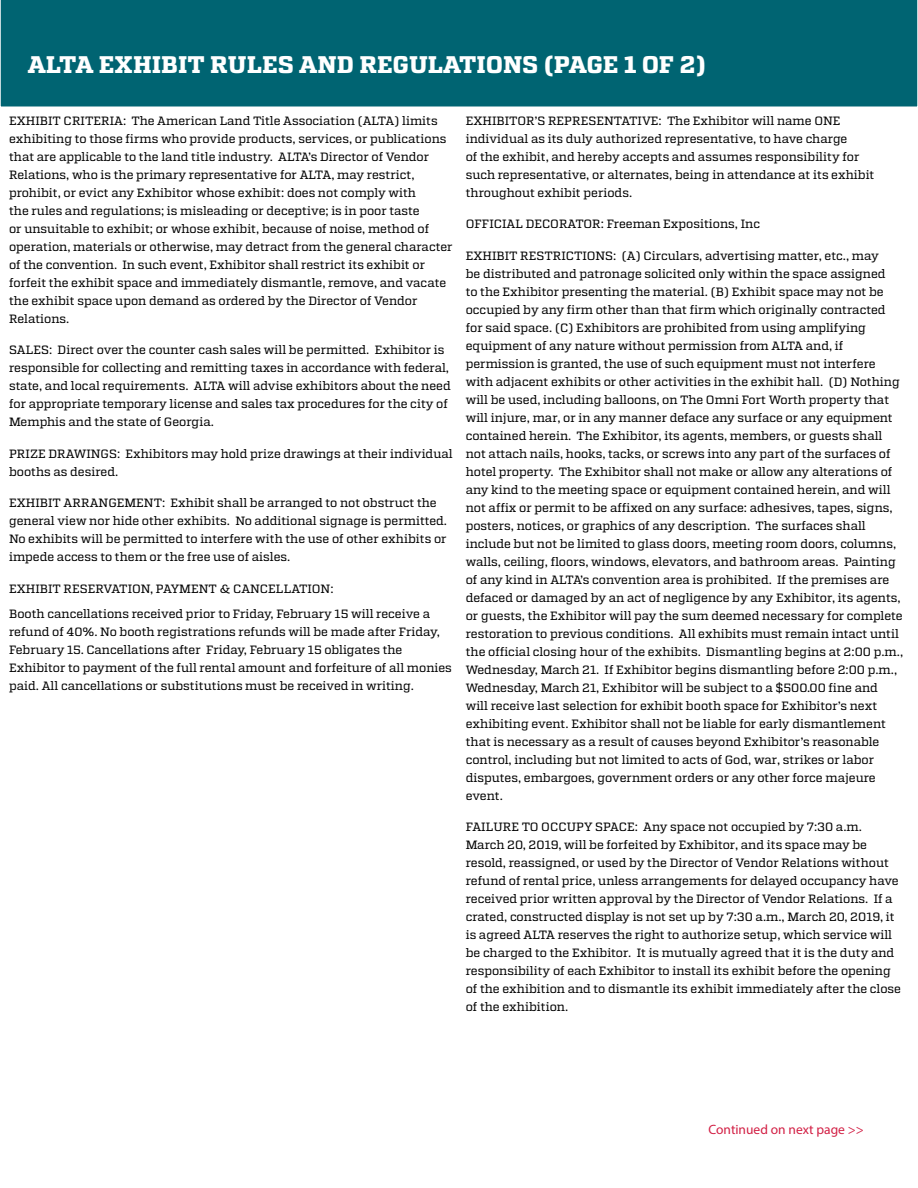
<style>
.page{position:relative;width:918px;height:1188px;background:#fff}
.page>*{position:absolute;margin:0;border:0;box-sizing:border-box;transform-origin:0 0}
.t1{font:700 24px "Atletico";color:#fff}
.t2{font:13.5px "Myriad Pro";color:#d21f44}
.t3{font:12px/18px "Atletico";color:#000}
</style>
<div class="page">
<div style="left:0;top:0;width:918px;height:107px;background:#006472"></div>
<h1 class="t1" style="left:28px;top:50px;width:680px">ALTA EXHIBIT RULES AND REGULATIONS (PAGE 1 OF 2)</h1>
<p class="t3" style="left:9px;top:112px;width:445px">EXHIBIT CRITERIA: The American Land Title Association (ALTA) limits exhibiting to those firms who provide products, services, or publications that are applicable to the land title industry. ALTA’s Director of Vendor Relations, who is the primary representative for ALTA, may restrict, prohibit, or evict any Exhibitor whose exhibit: does not comply with<br>the rules and regulations; is misleading or deceptive; is in poor taste<br>or unsuitable to exhibit; or whose exhibit, because of noise, method of operation, materials or otherwise, may detract from the general character of the convention. In such event, Exhibitor shall restrict its exhibit or forfeit the exhibit space and immediately dismantle, remove, and vacate the exhibit space upon demand as ordered by the Director of Vendor Relations.</p>
<p class="t3" style="left:9px;top:341px;width:443px">SALES: Direct over the counter cash sales will be permitted. Exhibitor is responsible for collecting and remitting taxes in accordance with federal, state, and local requirements. ALTA will advise exhibitors about the need for appropriate temporary license and sales tax procedures for the city of Memphis and the state of Georgia.</p>
<p class="t3" style="left:9px;top:445px;width:445px">PRIZE DRAWINGS: Exhibitors may hold prize drawings at their individual booths as desired.</p>
<p class="t3" style="left:9px;top:494px;width:440px">EXHIBIT ARRANGEMENT: Exhibit shall be arranged to not obstruct the general view nor hide other exhibits. No additional signage is permitted.<br>No exhibits will be permitted to interfere with the use of other exhibits or impede access to them or the free use of aisles.</p>
<p class="t3" style="left:9px;top:576px;width:423px;line-height:24.8px">EXHIBIT RESERVATION, PAYMENT &amp; CANCELLATION:<br>Booth cancellations received prior to Friday, February 15 will receive a</p>
<p class="t3" style="left:9px;top:622px;width:444px">refund of 40%. No booth registrations refunds will be made after Friday, February 15. Cancellations after Friday, February 15 obligates the Exhibitor to payment of the full rental amount and forfeiture of all monies paid. All cancellations or substitutions must be received in writing.</p>
<p class="t3" style="left:466px;top:112px;width:410px">EXHIBITOR’S REPRESENTATIVE: The Exhibitor will name ONE individual as its duly authorized representative, to have charge<br>of the exhibit, and hereby accepts and assumes responsibility for such representative, or alternates, being in attendance at its exhibit throughout exhibit periods.</p>
<p class="t3" style="left:466px;top:215px;width:296px">OFFICIAL DECORATOR: Freeman Expositions, Inc</p>
<p class="t3" style="left:466px;top:247px;width:439px">EXHIBIT RESTRICTIONS: (A) Circulars, advertising matter, etc., may<br>be distributed and patronage solicited only within the space assigned<br>to the Exhibitor presenting the material. (B) Exhibit space may not be occupied by any firm other than that firm which originally contracted for said space. (C) Exhibitors are prohibited from using amplifying equipment of any nature without permission from ALTA and, if permission is granted, the use of such equipment must not interfere with adjacent exhibits or other activities in the exhibit hall. (D) Nothing will be used, including balloons, on The Omni Fort Worth property that will injure, mar, or in any manner deface any surface or any equipment contained herein. The Exhibitor, its agents, members, or guests shall not attach nails, hooks, tacks, or screws into any part of the surfaces of hotel property. The Exhibitor shall not make or allow any alterations of any kind to the meeting space or equipment contained herein, and will not affix or permit to be affixed on any surface: adhesives, tapes, signs, posters, notices, or graphics of any description. The surfaces shall include but not be limited to glass doors, meeting room doors, columns, walls, ceiling, floors, windows, elevators, and bathroom areas. Painting of any kind in ALTA’s convention area is prohibited. If the premises are defaced or damaged by an act of negligence by any Exhibitor, its agents, or guests, the Exhibitor will pay the sum deemed necessary for complete restoration to previous conditions. All exhibits must remain intact until the official closing hour of the exhibits. Dismantling begins at 2:00 p.m., Wednesday, March 21. If Exhibitor begins dismantling before 2:00 p.m., Wednesday, March 21, Exhibitor will be subject to a $500.00 fine and will receive last selection for exhibit booth space for Exhibitor’s next exhibiting event. Exhibitor shall not be liable for early dismantlement that is necessary as a result of causes beyond Exhibitor’s reasonable control, including but not limited to acts of God, war, strikes or labor disputes, embargoes, government orders or any other force majeure event.</p>
<p class="t3" style="left:466px;top:818px;width:437px">FAILURE TO OCCUPY SPACE: Any space not occupied by 7:30 a.m.<br>March 20, 2019, will be forfeited by Exhibitor, and its space may be resold, reassigned, or used by the Director of Vendor Relations without refund of rental price, unless arrangements for delayed occupancy have received prior written approval by the Director of Vendor Relations. If a crated, constructed display is not set up by 7:30 a.m., March 20, 2019, it is agreed ALTA reserves the right to authorize setup, which service will be charged to the Exhibitor. It is mutually agreed that it is the duty and responsibility of each Exhibitor to install its exhibit before the opening of the exhibition and to dismantle its exhibit immediately after the close of the exhibition.</p>
<p class="t2" style="left:708px;top:1121px;width:157px">Continued on next page &gt;&gt;</p>
</div>
